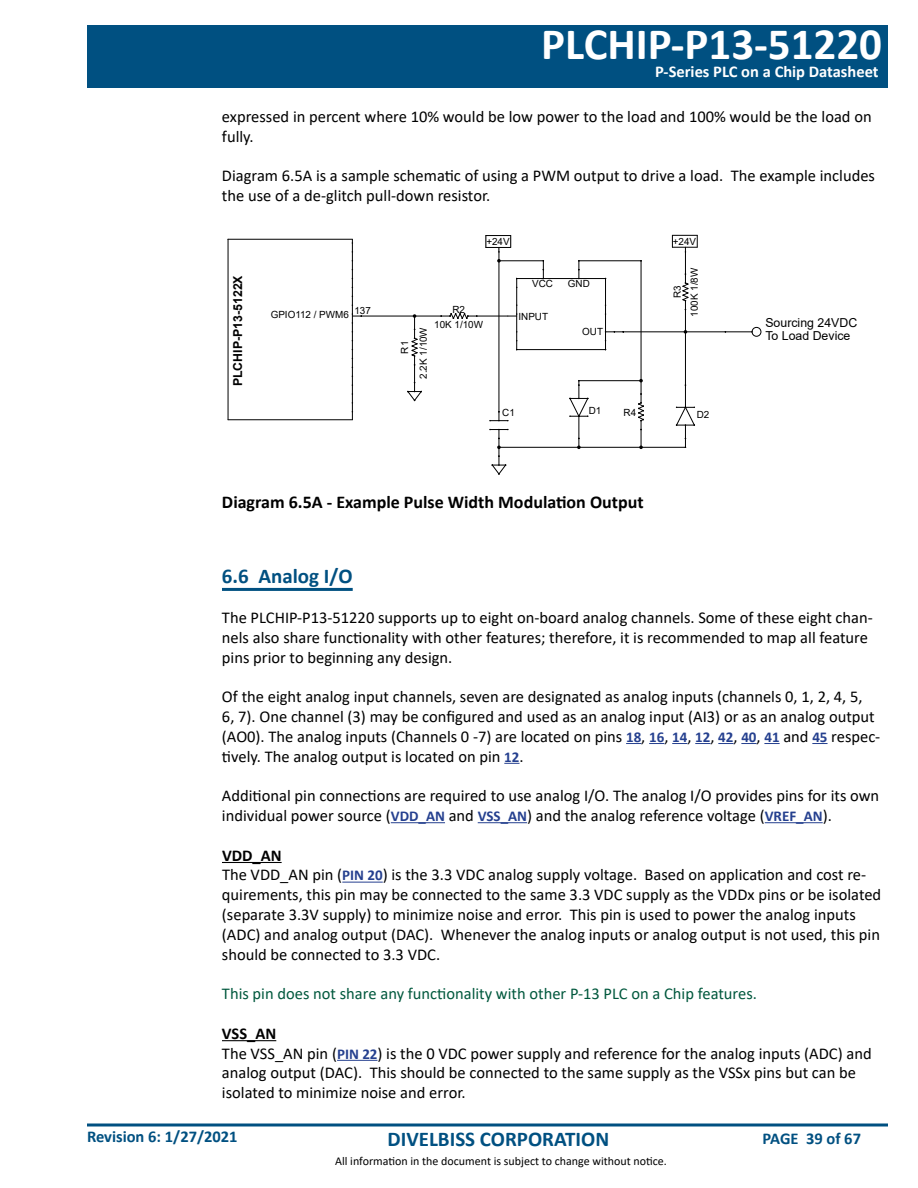
<style>
.page{position:relative;width:918px;height:1188px;background:#fff}
.page>*{position:absolute;margin:0;border:0;box-sizing:border-box;transform-origin:0 0}
.t1{font:700 45px "Calibri";color:#fff}
.t2{font:700 21px "Calibri";color:#005081}
.t3{font:700 18px "Calibri";color:#000}
.t4{font:16.5px/19.8px "Calibri";color:#000}
.t5{font:16.5px "Calibri";color:#00583d}
.t6{font:700 16.5px "Calibri";color:#005081}
.t7{font:700 16.5px "Calibri";color:#fff}
.t8{font:12.3px/12.6px "Arial";color:#000}
.t9{font:700 12.3px "Arial";color:#000}
.t10{font:12px "Calibri";color:#000}
.t11{font:9.9px/17px "Arial";color:#000;text-align:center}
.s1{font-weight:700;font-size:15px;color:#25408f}
.s2{font-weight:700}
</style>
<div class="page">
<div style="left:87px;top:25px;width:801px;height:63px;background:#005081"></div>
<hr style="left:87px;top:1124px;width:801px;height:2px;background:#005081">
<hr style="left:222px;top:588px;width:131px;height:3px;background:#005081">
<svg style="left:626px;top:743px;width:15px;height:1px"></svg>
<svg style="left:649px;top:743px;width:15px;height:1px"></svg>
<svg style="left:672px;top:743px;width:15px;height:1px"></svg>
<svg style="left:695px;top:743px;width:15px;height:1px"></svg>
<svg style="left:718px;top:743px;width:16px;height:1px"></svg>
<svg style="left:741px;top:743px;width:16px;height:1px"></svg>
<svg style="left:764px;top:743px;width:16px;height:1px"></svg>
<svg style="left:812px;top:743px;width:16px;height:1px"></svg>
<svg style="left:504px;top:763px;width:16px;height:1px"></svg>
<hr style="left:391px;top:822px;width:54px;height:1px;background:#25408f">
<hr style="left:478px;top:822px;width:49px;height:1px;background:#25408f">
<hr style="left:765px;top:822px;width:58px;height:1px;background:#25408f">
<hr style="left:222px;top:862px;width:60px;height:1px;background:#000">
<hr style="left:342px;top:882px;width:41px;height:1px;background:#25408f">
<hr style="left:222px;top:1040px;width:54px;height:1px;background:#000">
<hr style="left:337px;top:1060px;width:41px;height:1px;background:#25408f">
<hr style="left:499px;top:261px;width:1px;height:151px;background:#000">
<hr style="left:641px;top:261px;width:1px;height:120px;background:#000">
<hr style="left:685px;top:332px;width:1px;height:53px;background:#000">
<hr style="left:641px;top:447px;width:44px;height:1px;background:#000">
<hr style="left:623px;top:331px;width:62px;height:1px;background:#000">
<hr style="left:477px;top:316px;width:31px;height:1px;background:#000">
<hr style="left:361px;top:316px;width:54px;height:1px;background:#000">
<hr style="left:499px;top:260px;width:44px;height:1px;background:#000">
<hr style="left:579px;top:447px;width:62px;height:1px;background:#000">
<hr style="left:579px;top:380px;width:62px;height:1px;background:#000">
<hr style="left:579px;top:260px;width:62px;height:1px;background:#000">
<hr style="left:685px;top:331px;width:40px;height:1px;background:#000">
<hr style="left:499px;top:447px;width:80px;height:1px;background:#000">
<svg style="left:485px;top:235px;width:26px;height:28px"></svg>
<svg style="left:569px;top:380px;width:20px;height:69px"></svg>
<svg style="left:638px;top:379px;width:6px;height:70px"></svg>
<svg style="left:675px;top:384px;width:20px;height:64px"></svg>
<svg style="left:725px;top:331px;width:27px;height:2px"></svg>
<div style="left:752px;top:327px;width:9px;height:10px;border:1px solid #000;border-radius:50%"></div>
<svg style="left:489px;top:411px;width:20px;height:10px"></svg>
<svg style="left:489px;top:429px;width:20px;height:46px"></svg>
<svg style="left:407px;top:313px;width:71px;height:89px"></svg>
<svg style="left:353px;top:315px;width:9px;height:2px"></svg>
<hr style="left:352px;top:239px;width:1px;height:181px;background:#000">
<hr style="left:228px;top:239px;width:1px;height:181px;background:#000">
<hr style="left:228px;top:419px;width:124px;height:1px;background:#000">
<hr style="left:228px;top:239px;width:124px;height:1px;background:#000">
<svg style="left:543px;top:260px;width:1px;height:18px"></svg>
<svg style="left:606px;top:331px;width:18px;height:2px"></svg>
<svg style="left:578px;top:260px;width:2px;height:18px"></svg>
<svg style="left:508px;top:315px;width:8px;height:2px"></svg>
<hr style="left:516px;top:279px;width:1px;height:71px;background:#000">
<hr style="left:605px;top:279px;width:1px;height:71px;background:#000">
<hr style="left:517px;top:278px;width:89px;height:1px;background:#000">
<hr style="left:517px;top:349px;width:89px;height:1px;background:#000">
<svg style="left:672px;top:235px;width:26px;height:99px"></svg>
<h1 class="t1" style="left:541px;top:12px;width:342px">PLCHIP-P13-51220</h1>
<p class="t7" style="left:655px;top:60px;width:225px">P-Series PLC on a Chip Datasheet</p>
<p class="t4" style="left:222px;top:106px;width:651px">expressed in percent where 10% would be low power to the load and 100% would be the load on fully.</p>
<p class="t4" style="left:222px;top:165px;width:655px">Diagram 6.5A is a sample schematic of using a PWM output to drive a load. The example includes the use of a de-glitch pull-down resistor.</p>
<p class="t11" style="left:486px;top:233px;width:25px">+24V</p>
<p class="t9" style="left:229px;top:386px;width:113px;rotate:-90deg">PLCHIP-P13-5122X</p>
<p class="t11" style="left:532px;top:275px;width:22px">VCC</p>
<p class="t11" style="left:453px;top:301px;width:14px">R2</p>
<p class="t11" style="left:354px;top:302px;width:18px">137</p>
<p class="t11" style="left:271px;top:306px;width:80px">GPIO112 / PWM6</p>
<p class="t11" style="left:518px;top:308px;width:31px">INPUT</p>
<p class="t11" style="left:434px;top:316px;width:50px">10K 1/10W</p>
<p class="t11" style="left:395px;top:379px;width:53px;line-height:18.9px;text-align:left;text-indent:25px;rotate:-90deg">R1<br>2.2K 1/10W</p>
<p class="t11" style="left:502px;top:404px;width:14px">C1</p>
<p class="t11" style="left:568px;top:275px;width:23px">GND</p>
<p class="t11" style="left:582px;top:323px;width:22px">OUT</p>
<p class="t11" style="left:673px;top:233px;width:25px">+24V</p>
<p class="t11" style="left:669px;top:317px;width:50px;rotate:-90deg">R3<br>100K 1/8W</p>
<p class="t11" style="left:589px;top:402px;width:14px">D1</p>
<p class="t11" style="left:624px;top:404px;width:14px">R4</p>
<p class="t11" style="left:697px;top:406px;width:14px">D2</p>
<p class="t3" style="left:222px;top:489px;width:423px">Diagram 6.5A - Example Pulse Width Modulation Output</p>
<p class="t8" style="left:765px;top:317px;width:93px">Sourcing 24VDC<br>To Load Device</p>
<p class="t2" style="left:222px;top:562px;width:132px">6.6 Analog I/O</p>
<p class="t4" style="left:222px;top:607px;width:652px">The PLCHIP-P13-51220 supports up to eight on-board analog channels. Some of these eight chan&shy;nels also share functionality with other features; therefore, it is recommended to map all feature pins prior to beginning any design.</p>
<p class="t4" style="left:222px;top:686px;width:660px">Of the eight analog input channels, seven are designated as analog inputs (channels 0, 1, 2, 4, 5,<br>6, 7). One channel (3) may be configured and used as an analog input (AI3) or as an analog output (AO0). The analog inputs (Channels 0 -7) are located on pins <span class="s1">18</span>, <span class="s1">16</span>, <span class="s1">14</span>, <span class="s1">12</span>, <span class="s1">42</span>, <span class="s1">40</span>, <span class="s1">41</span> and <span class="s1">45</span> respec&shy;tively. The analog output is located on pin <span class="s1">12</span>.</p>
<p class="t4" style="left:222px;top:785px;width:659px">Additional pin connections are required to use analog I/O. The analog I/O provides pins for its own individual power source (<span class="s1">VDD_AN</span> and <span class="s1">VSS_AN</span>) and the analog reference voltage (<span class="s1">VREF_AN</span>).</p>
<p class="t4" style="left:222px;top:845px;width:661px"><span class="s2">VDD_AN<br></span>The VDD_AN pin (<span class="s1">PIN 20</span>) is the 3.3 VDC analog supply voltage. Based on application and cost re&shy;quirements, this pin may be connected to the same 3.3 VDC supply as the VDDx pins or be isolated (separate 3.3V supply) to minimize noise and error. This pin is used to power the analog inputs (ADC) and analog output (DAC). Whenever the analog inputs or analog output is not used, this pin should be connected to 3.3 VDC.</p>
<p class="t5" style="left:222px;top:982px;width:536px">This pin does not share any functionality with other P-13 PLC on a Chip features.</p>
<p class="t4" style="left:222px;top:1023px;width:651px"><span class="s2">VSS_AN<br></span>The VSS_AN pin (<span class="s1">PIN 22</span>) is the 0 VDC power supply and reference for the analog inputs (ADC) and analog output (DAC). This should be connected to the same supply as the VSSx pins but can be isolated to minimize noise and error.</p>
<p class="t6" style="left:87px;top:1125px;width:152px">Revision 6: 1/27/2021</p>
<p class="t2" style="left:388px;top:1124px;width:223px">DIVELBISS CORPORATION</p>
<p class="t10" style="left:335px;top:1153px;width:333px">All information in the document is subject to change without notice.</p>
<p class="t6" style="left:763px;top:1127px;width:100px">PAGE 39 of 67</p>
</div>
